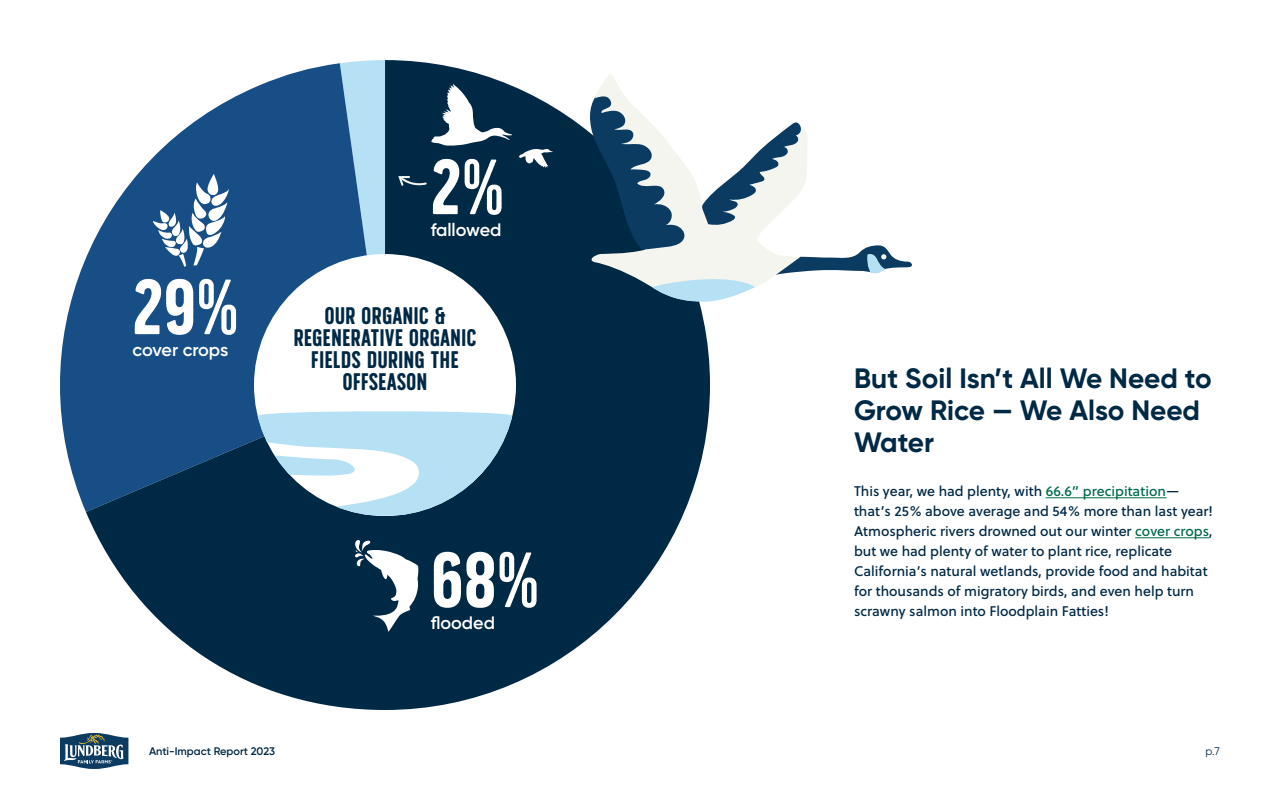
<style>
.page{position:relative;width:1280px;height:800px;background:#fff}
.page>*{position:absolute;margin:0;border:0;box-sizing:border-box;transform-origin:0 0}
.t1{font:78px "SS Nickson Six";color:#fff}
.t2{font:700 28px/32px "Gilroy";color:#002945}
.t3{font:24px/22px "SS Nickson Six";color:#002945;text-align:center}
.t4{font:600 18px "Gilroy";letter-spacing:-.005em;color:#fff}
.t5{font:14px/20px "Soleil Bk";color:#002945}
.t6{font:600 11px "Gilroy";color:#002945}
.t7{font:11px "Gilroy";color:#002945}
.s1{color:#006b4b}
</style>
<div class="page">
<svg style="left:60px;top:258px;width:26px;height:254px;fill:#174e86"></svg>
<svg style="left:86px;top:60px;width:624px;height:650px;fill:#002945"></svg>
<svg style="left:431px;top:84px;width:81px;height:62px"></svg>
<svg style="left:519px;top:149px;width:34px;height:19px"></svg>
<svg style="left:354px;top:540px;width:64px;height:92px"></svg>
<svg style="left:153px;top:174px;width:76px;height:93px"></svg>
<svg style="left:398px;top:176px;width:29px;height:10px"></svg>
<hr style="left:1046px;top:497px;width:121px;height:1px;background:#006b4b">
<hr style="left:1135px;top:537px;width:74px;height:1px;background:#006b4b">
<div style="left:254px;top:254px;width:262px;height:262px;background:#fff;border-radius:50%"></div>
<svg style="left:258px;top:411px;width:254px;height:105px"></svg>
<svg style="left:587px;top:68px;width:220px;height:233px"></svg>
<svg style="left:588px;top:96px;width:97px;height:154px"></svg>
<svg style="left:702px;top:122px;width:100px;height:104px"></svg>
<svg style="left:650px;top:276px;width:105px;height:27px"></svg>
<svg style="left:776px;top:245px;width:136px;height:30px"></svg>
<svg style="left:60px;top:733px;width:68px;height:36px"></svg>
<h1 class="t1" style="left:132px;top:260px;width:108px">29%</h1>
<p class="t4" style="left:132px;top:339px;width:97px">cover crops</p>
<h1 class="t1" style="left:431px;top:140px;width:76px">2%</h1>
<p class="t4" style="left:431px;top:219px;width:72px">fallowed</p>
<h3 class="t3" style="left:293px;top:304px;width:185px">OUR ORGANIC &amp;<br>REGENERATIVE ORGANIC<br>FIELDS DURING THE<br>OFFSEASON</h3>
<h1 class="t1" style="left:431px;top:533px;width:111px">68%</h1>
<p class="t4" style="left:431px;top:612px;width:66px">flooded</p>
<h2 class="t2" style="left:854px;top:362px;width:359px">But Soil Isn’t All We Need to<br>Grow Rice — We Also Need<br>Water</h2>
<p class="t5" style="left:854px;top:481px;width:361px">This year, we had plenty, with <span class="s1">66.6” precipitation</span>— that’s 25% above average and 54% more than last year!<br>Atmospheric rivers drowned out our winter <span class="s1">cover crops</span>, but we had plenty of water to plant rice, replicate California’s natural wetlands, provide food and habitat for thousands of migratory birds, and even help turn scrawny salmon into Floodplain Fatties!</p>
<p class="t6" style="left:149px;top:744px;width:128px">Anti-Impact Report 2023</p>
<p class="t7" style="left:1206px;top:744px;width:16px">p.7</p>
</div>
